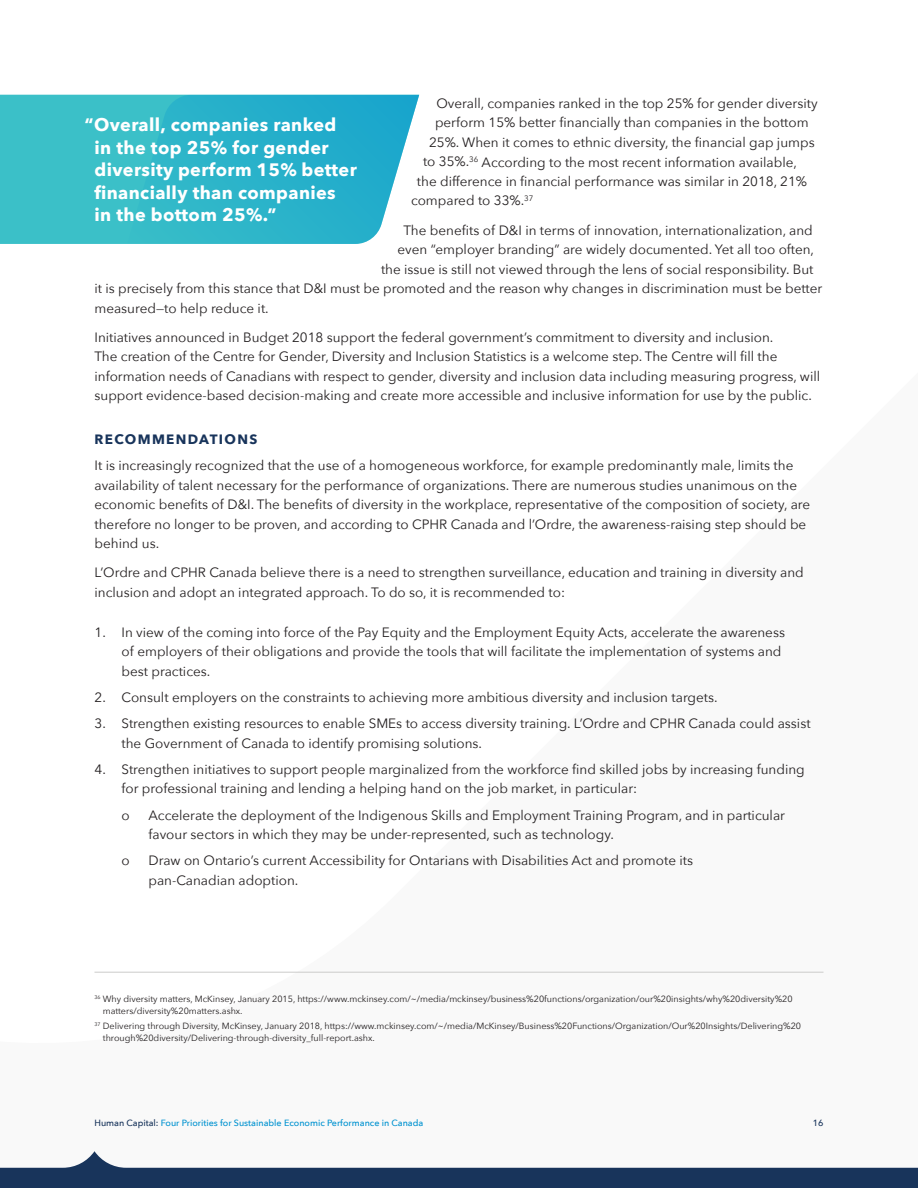
<style>
.page{position:relative;width:918px;height:1188px;background:#f9f9f9}
.page>*{position:absolute;margin:0;border:0;box-sizing:border-box;transform-origin:0 0}
.t1{font:700 18px/22.5px "Avenir Next";letter-spacing:.02em;color:#fff}
.t2{font:13.5px/19.5px "Avenir Next";color:#231f20}
.t3{font:700 13.5px "Avenir Next";letter-spacing:.1em;color:#18345b}
.t4{font:9px/12px "Avenir Next";color:#231f20}
.t5{font:500 9px "Avenir Next";color:#0092d0}
.t6{font:500 9px "Avenir Next";color:#18345b}
.s1{color:#18345b}
</style>
<div class="page">
<svg style="left:0;top:1151px;width:918px;height:37px"></svg>
<hr style="left:94px;top:972px;width:730px;height:1px;background:#cbcbca">
<div style="left:0;top:95px;width:125px;height:149px;background:#3bc0c8"></div>
<svg style="left:125px;top:95px;width:294px;height:149px;background:#39b7cd"></svg>
<p class="t2" style="left:436px;top:93px;width:383px">Overall, companies ranked in the top 25% for gender diversity</p>
<p class="t2" style="left:435px;top:112px;width:375px">perform 15% better financially than companies in the bottom</p>
<p class="t2" style="left:429px;top:132px;width:387px">25%. When it comes to ethnic diversity, the financial gap jumps</p>
<p class="t2" style="left:423px;top:151px;width:376px">to 35%.<sup>36</sup> According to the most recent information available,</p>
<p class="t2" style="left:417px;top:171px;width:392px">the difference in financial performance was similar in 2018, 21%</p>
<p class="t2" style="left:411px;top:190px;width:124px">compared to 33%.<sup>37</sup></p>
<p class="t2" style="left:404px;top:220px;width:411px">The benefits of D&amp;I in terms of innovation, internationalization, and</p>
<p class="t2" style="left:398px;top:239px;width:418px">even “employer branding” are widely documented. Yet all too often,</p>
<p class="t2" style="left:381px;top:259px;width:434px">the issue is still not viewed through the lens of social responsibility. But</p>
<p class="t2" style="left:95px;top:278px;width:729px">it is precisely from this stance that D&amp;I must be promoted and the reason why changes in discrimination must be better</p>
<p class="t2" style="left:95px;top:298px;width:176px">measured—to help reduce it.</p>
<p class="t2" style="left:95px;top:327px;width:727px">Initiatives announced in Budget 2018 support the federal government’s commitment to diversity and inclusion.<br>The creation of the Centre for Gender, Diversity and Inclusion Statistics is a welcome step. The Centre will fill the information needs of Canadians with respect to gender, diversity and inclusion data including measuring progress, will support evidence‑based decision‑making and create more accessible and inclusive information for use by the public.</p>
<p class="t3" style="left:95px;top:428px;width:164px">RECOMMENDATIONS</p>
<p class="t2" style="left:95px;top:455px;width:717px">It is increasingly recognized that the use of a homogeneous workforce, for example predominantly male, limits the availability of talent necessary for the performance of organizations. There are numerous studies unanimous on the economic benefits of D&amp;I. The benefits of diversity in the workplace, representative of the composition of society, are therefore no longer to be proven, and according to CPHR Canada and l’Ordre, the awareness‑raising step should be behind us.</p>
<p class="t2" style="left:95px;top:562px;width:711px">L’Ordre and CPHR Canada believe there is a need to strengthen surveillance, education and training in diversity and inclusion and adopt an integrated approach. To do so, it is recommended to:</p>
<p class="t2" style="left:122px;top:622px;width:665px;text-indent:-27px">1. In view of the coming into force of the Pay Equity and the Employment Equity Acts, accelerate the awareness of employers of their obligations and provide the tools that will facilitate the implementation of systems and best practices.</p>
<p class="t2" style="left:95px;top:687px;width:625px">2. Consult employers on the constraints to achieving more ambitious diversity and inclusion targets.</p>
<p class="t2" style="left:122px;top:713px;width:691px;text-indent:-27px">3. Strengthen existing resources to enable SMEs to access diversity training. L’Ordre and CPHR Canada could assist the Government of Canada to identify promising solutions.</p>
<p class="t2" style="left:122px;top:759px;width:685px;text-indent:-27px">4. Strengthen initiatives to support people marginalized from the workforce find skilled jobs by increasing funding for professional training and lending a helping hand on the job market, in particular:</p>
<p class="t2" style="left:122px;top:805px;width:10px">o</p>
<p class="t2" style="left:149px;top:805px;width:638px">Accelerate the deployment of the Indigenous Skills and Employment Training Program, and in particular favour sectors in which they may be under‑represented, such as technology.</p>
<p class="t2" style="left:122px;top:850px;width:10px">o</p>
<p class="t2" style="left:149px;top:850px;width:546px">Draw on Ontario’s current Accessibility for Ontarians with Disabilities Act and promote its pan‑Canadian adoption.</p>
<h1 class="t1" style="left:94px;top:113px;width:264px;text-indent:-10px">“Overall, companies ranked in the top 25% for gender diversity perform 15% better financially than companies in the bottom 25%.”</h1>
<p class="t4" style="left:103px;top:992px;width:691px;text-indent:-8px"><sup>36</sup> Why diversity matters, McKinsey, January 2015, https://www.mckinsey.com/~/media/mckinsey/business%20functions/organization/our%20insights/why%20diversity%20 matters/diversity%20matters.ashx.</p>
<p class="t4" style="left:103px;top:1019px;width:700px;text-indent:-8px"><sup>37</sup> Delivering through Diversity, McKinsey, January 2018, https://www.mckinsey.com/~/media/McKinsey/Business%20Functions/Organization/Our%20Insights/Delivering%20 through%20diversity/Delivering-through-diversity_full-report.ashx.</p>
<p class="t5" style="left:94px;top:1115px;width:330px"><span class="s1">Human Capital:</span> Four Priorities for Sustainable Economic Performance in Canada</p>
<p class="t6" style="left:813px;top:1115px;width:12px">16</p>
</div>
